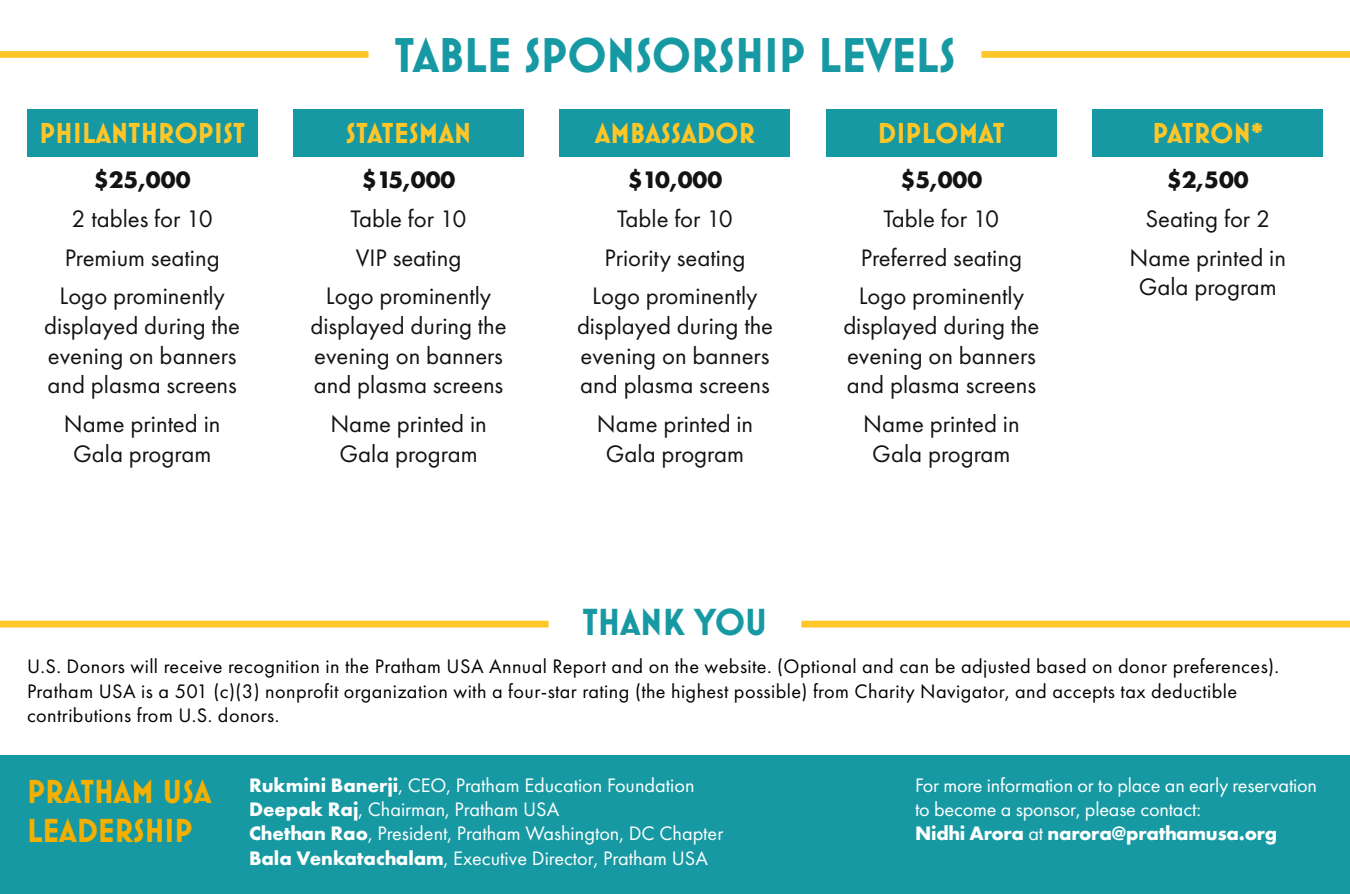
<style>
.page{position:relative;width:1350px;height:894px;background:#fff}
.page>*{position:absolute;margin:0;border:0;box-sizing:border-box;transform-origin:0 0}
.t1{font:700 49.5px "Mostra Nuova";color:#1799a3}
.t2{font:700 38.25px "Mostra Nuova";color:#1799a3}
.t3{font:700 33.75px/38.2px "Mostra Nuova";color:#f3b000}
.t4{font:700 29.25px "Mostra Nuova";letter-spacing:.01em;color:#ffc628}
.t5{font:24.75px/29.7px "Futura PT";color:#131312;text-align:center}
.t6{font:700 24.75px "Futura PT";color:#131312}
.t7{font:20.25px/24.3px "Futura PT";letter-spacing:.02em;color:#000}
.t8{font:20.25px/24.3px "Futura PT";color:#fff}
.s1{font-weight:700}
</style>
<div class="page">
<div style="left:27px;top:109px;width:230px;height:47px;background:#1799a3"></div>
<div style="left:293px;top:109px;width:231px;height:47px;background:#1799a3"></div>
<div style="left:560px;top:109px;width:230px;height:47px;background:#1799a3"></div>
<div style="left:826px;top:109px;width:231px;height:47px;background:#1799a3"></div>
<div style="left:1093px;top:109px;width:230px;height:47px;background:#1799a3"></div>
<div style="left:0;top:755px;width:1350px;height:138px;background:#1799a3"></div>
<div style="left:0;top:51px;width:369px;height:7px;background:#ffc628"></div>
<div style="left:981px;top:51px;width:369px;height:7px;background:#ffc628"></div>
<div style="left:0;top:620px;width:549px;height:7px;background:#ffc628"></div>
<div style="left:801px;top:620px;width:549px;height:7px;background:#ffc628"></div>
<p class="t4" style="left:39px;top:115px;width:207px">PHILANTHROPIST</p>
<p class="t6" style="left:94px;top:164px;width:98px">$25,000</p>
<p class="t5" style="left:59px;top:199px;width:167px;line-height:38.7px">2 tables for 10<br>Premium seating<br>Logo prominently</p>
<p class="t5" style="left:44px;top:310px;width:197px;text-align:left">displayed during the evening on banners and plasma screens</p>
<p class="t5" style="left:64px;top:409px;width:158px">Name printed in<br>Gala program</p>
<h1 class="t1" style="left:395px;top:26px;width:562px">TABLE SPONSORSHIP LEVELS</h1>
<p class="t4" style="left:346px;top:115px;width:127px">STATESMAN</p>
<p class="t6" style="left:362px;top:164px;width:95px">$15,000</p>
<p class="t5" style="left:326px;top:199px;width:167px;line-height:38.7px">Table for 10<br>VIP seating<br>Logo prominently</p>
<p class="t5" style="left:311px;top:310px;width:197px;text-align:left">displayed during the evening on banners and plasma screens</p>
<p class="t5" style="left:330px;top:409px;width:158px">Name printed in<br>Gala program</p>
<p class="t4" style="left:595px;top:115px;width:161px">AMBASSADOR</p>
<p class="t6" style="left:628px;top:164px;width:96px">$10,000</p>
<p class="t5" style="left:592px;top:199px;width:167px;line-height:38.7px">Table for 10<br>Priority seating<br>Logo prominently</p>
<p class="t5" style="left:577px;top:310px;width:197px;text-align:left">displayed during the evening on banners and plasma screens</p>
<p class="t5" style="left:597px;top:409px;width:158px">Name printed in<br>Gala program</p>
<h2 class="t2" style="left:582px;top:599px;width:187px">THANK YOU</h2>
<p class="t4" style="left:878px;top:115px;width:128px">DIPLOMAT</p>
<p class="t6" style="left:901px;top:164px;width:83px">$5,000</p>
<p class="t5" style="left:859px;top:199px;width:167px;line-height:38.7px">Table for 10<br>Preferred seating<br>Logo prominently</p>
<p class="t5" style="left:843px;top:310px;width:197px;text-align:left">displayed during the evening on banners and plasma screens</p>
<p class="t5" style="left:863px;top:409px;width:158px">Name printed in<br>Gala program</p>
<p class="t4" style="left:1152px;top:115px;width:112px">PATRON*</p>
<p class="t6" style="left:1167px;top:164px;width:83px">$2,500</p>
<p class="t5" style="left:1130px;top:199px;width:158px;line-height:38.7px">Seating for 2<br>Name printed in</p>
<p class="t5" style="left:1139px;top:272px;width:140px">Gala program</p>
<p class="t7" style="left:27px;top:654px;width:1254px">U.S. Donors will receive recognition in the Pratham USA Annual Report and on the website. (Optional and can be adjusted based on donor preferences).<br>Pratham USA is a 501 (c)(3) nonprofit organization with a four-star rating (the highest possible) from Charity Navigator, and accepts tax deductible contributions from U.S. donors.</p>
<h3 class="t3" style="left:27px;top:772px;width:186px">PRATHAM USA<br>LEADERSHIP</h3>
<p class="t8" style="left:249px;top:772px;width:476px"><span class="s1">Rukmini Banerji</span>, CEO, Pratham Education Foundation <span class="s1">Deepak Raj</span>, Chairman, Pratham USA<br><span class="s1">Chethan Rao</span>, President, Pratham Washington, DC Chapter <span class="s1">Bala Venkatachalam</span>, Executive Director, Pratham USA</p>
<p class="t8" style="left:915px;top:772px;width:404px">For more information or to place an early reservation to become a sponsor, please contact:<br><span class="s1">Nidhi Arora</span> at <span class="s1">narora@prathamusa.org</span></p>
</div>
